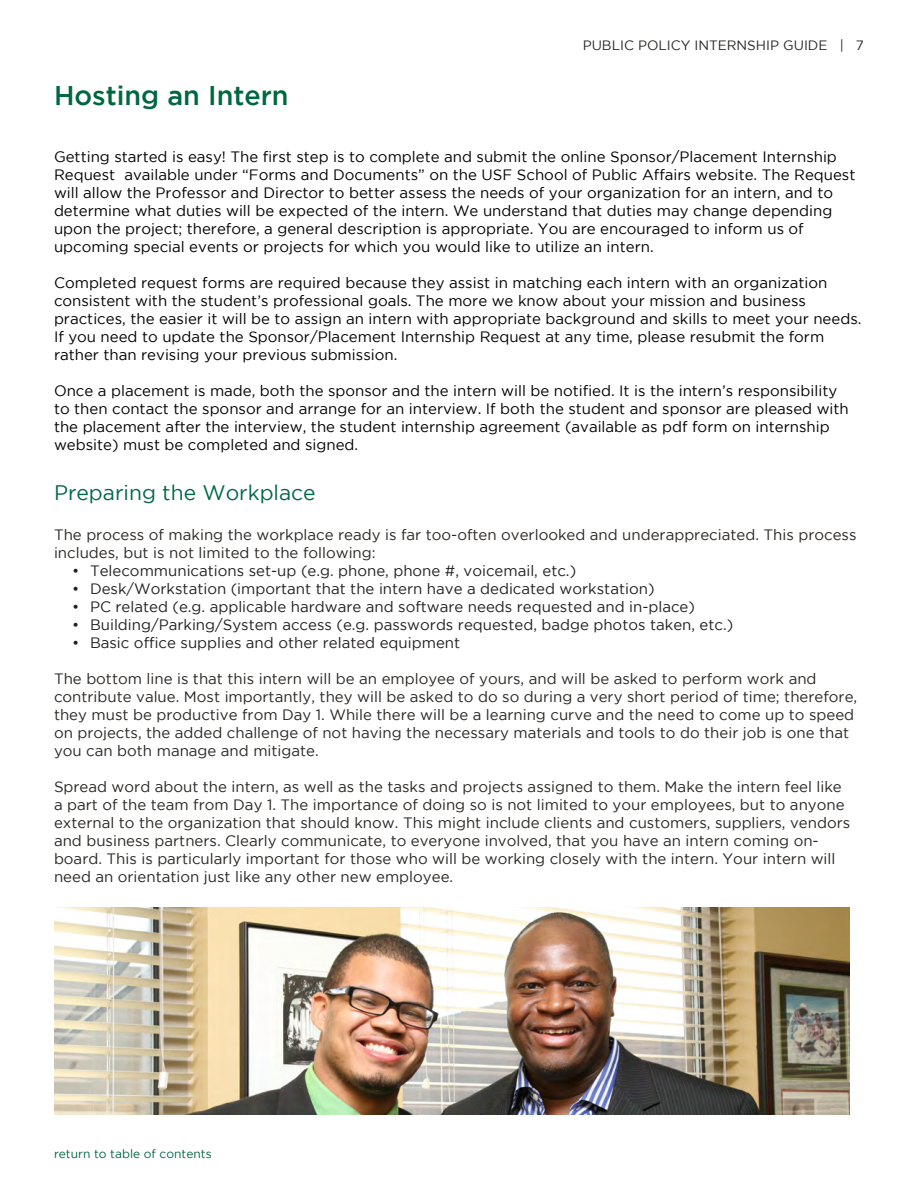
<style>
.page{position:relative;width:918px;height:1188px;background:#fff}
.page>*{position:absolute;margin:0;border:0;box-sizing:border-box;transform-origin:0 0}
.Heading{font:500 27px "Gotham";color:#006740}
.SUBHEAD{font:21px "Gotham";color:#006847}
.Body{font:15px/18px "Gotham";color:#000}
.Body-2{font:15px/18px "Gotham";color:#292623}
.t1{font:15px "Gotham";color:#231f20}
.t2{font:13.5px "Gotham";color:#292623}
.t3{font:12px "Gotham";color:#006740}
</style>
<div class="page">
<img style="left:54px;top:907px;width:796px;height:207px">
<p class="Heading" style="left:54px;top:80px;width:236px">Hosting an Intern</p>
<p class="t2" style="left:583px;top:38px;width:283px">PUBLIC POLICY INTERNSHIP GUIDE | 7</p>
<p class="Body" style="left:54px;top:147px;width:803px">Getting started is easy! The first step is to complete and submit the online Sponsor/Placement Internship Request available under “Forms and Documents” on the USF School of Public Affairs website. The Request will allow the Professor and Director to better assess the needs of your organization for an intern, and to determine what duties will be expected of the intern. We understand that duties may change depending upon the project; therefore, a general description is appropriate. You are encouraged to inform us of upcoming special events or projects for which you would like to utilize an intern.</p>
<p class="Body" style="left:54px;top:273px;width:809px">Completed request forms are required because they assist in matching each intern with an organization consistent with the student’s professional goals. The more we know about your mission and business practices, the easier it will be to assign an intern with appropriate background and skills to meet your needs.<br>If you need to update the Sponsor/Placement Internship Request at any time, please resubmit the form rather than revising your previous submission.</p>
<p class="Body" style="left:54px;top:381px;width:796px">Once a placement is made, both the sponsor and the intern will be notified. It is the intern’s responsibility to then contact the sponsor and arrange for an interview. If both the student and sponsor are pleased with the placement after the interview, the student internship agreement (available as pdf form on internship website) must be completed and signed.</p>
<p class="SUBHEAD" style="left:54px;top:481px;width:263px">Preparing the Workplace</p>
<p class="Body-2" style="left:54px;top:525px;width:804px">The process of making the workplace ready is far too-often overlooked and underappreciated. This process includes, but is not limited to the following:</p>
<p class="t1" style="left:72px;top:562px;width:506px">• Telecommunications set-up (e.g. phone, phone #, voicemail, etc.)</p>
<p class="t1" style="left:72px;top:580px;width:584px">• Desk/Workstation (important that the intern have a dedicated workstation)</p>
<p class="t1" style="left:72px;top:598px;width:625px">• PC related (e.g. applicable hardware and software needs requested and in-place)</p>
<p class="t1" style="left:72px;top:616px;width:663px">• Building/Parking/System access (e.g. passwords requested, badge photos taken, etc.)</p>
<p class="t1" style="left:72px;top:634px;width:390px">• Basic office supplies and other related equipment</p>
<p class="Body-2" style="left:54px;top:669px;width:805px">The bottom line is that this intern will be an employee of yours, and will be asked to perform work and contribute value. Most importantly, they will be asked to do so during a very short period of time; therefore, they must be productive from Day 1. While there will be a learning curve and the need to come up to speed on projects, the added challenge of not having the necessary materials and tools to do their job is one that you can both manage and mitigate.</p>
<p class="Body-2" style="left:54px;top:777px;width:798px">Spread word about the intern, as well as the tasks and projects assigned to them. Make the intern feel like a part of the team from Day 1. The importance of doing so is not limited to your employees, but to anyone external to the organization that should know. This might include clients and customers, suppliers, vendors and business partners. Clearly communicate, to everyone involved, that you have an intern coming on&shy;board. This is particularly important for those who will be working closely with the intern. Your intern will need an orientation just like any other new employee.</p>
<p class="t3" style="left:54px;top:1147px;width:159px">return to table of contents</p>
</div>
